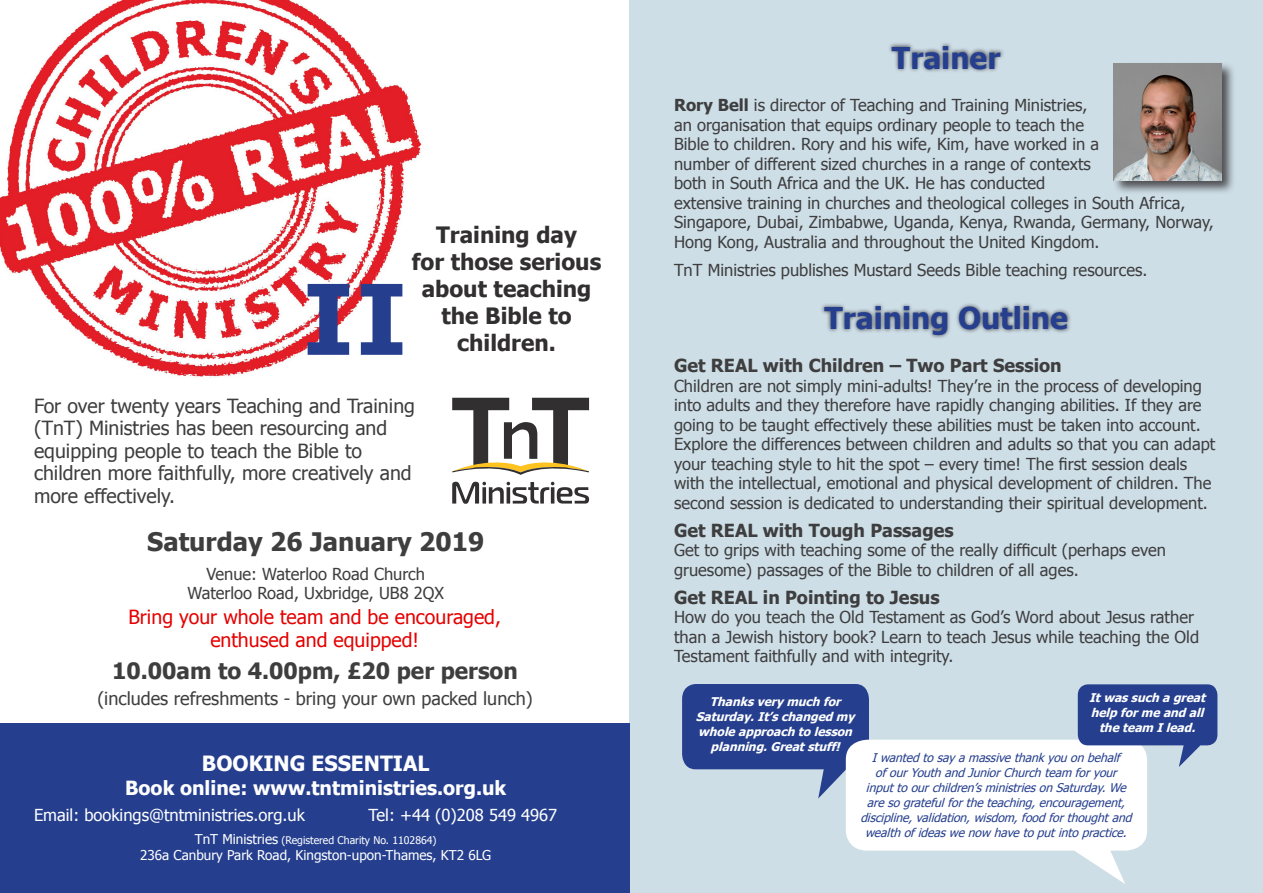
<style>
.page{position:relative;width:1263px;height:893px;background:#fff}
.page>*{position:absolute;margin:0;border:0;box-sizing:border-box;transform-origin:0 0}
.t1{font:700 97.5px "Verdana";color:#253f8e}
.t2{font:700 30px "Tahoma";color:#253f8e}
.t3{font:700 25.5px "Tahoma";color:#3e3e3f}
.t4{font:700 22.5px/27px "Tahoma";color:#312f30;text-align:center}
.t5{font:700 22.5px "Tahoma";color:#3e3e3f}
.t6{font:700 21px "Tahoma";color:#fff}
.t7{font:19.5px/22.5px "Tahoma";color:#3e3e3f}
.t8{font:19.5px/23.4px "Tahoma";color:#e60000;text-align:center}
.t9{font:700 19.5px "Tahoma";color:#fff}
.t10{font:700 18px "Tahoma";color:#3e3e3f}
.t11{font:18px "Tahoma";color:#3e3e3f}
.t12{font:16.5px/19.5px "Tahoma";color:#3e3e3f}
.t13{font:16.5px "Tahoma";color:#fff}
.t14{font:13.5px "Tahoma";color:#fff}
.t15{font:italic 12px/15px "Tahoma";color:#253f8e;text-align:center}
.t16{font:italic 700 12px/15px "Tahoma";color:#fff;text-align:center}
.t17{font:10.5px "Tahoma";color:#fff}
.s1{font-size:13.5px}
.s2{font-weight:700}
</style>
<div class="page">
<div style="left:629px;top:0;width:634px;height:893px;background:#cedee7"></div>
<div style="left:0;top:724px;width:629px;height:169px;background:#253f8e"></div>
<svg style="left:682px;top:684px;width:535px;height:200px"></svg>
<div style="left:820px;top:302px;width:251px;height:37px;background:#231f20;opacity:.75"></div>
<div style="left:887px;top:42px;width:118px;height:32px;background:#231f20;opacity:.75"></div>
<div style="left:1112px;top:61px;width:124px;height:134px;background:#231f20;opacity:.75"></div>
<img style="left:1113px;top:64px;width:109px;height:116px">
<img style="left:0;top:0;width:422px;height:378px">
<svg style="left:452px;top:398px;width:137px;height:77px"></svg>
<svg style="left:452px;top:482px;width:137px;height:22px"></svg>
<p class="t1" style="left:302px;top:250px;width:108px">II</p>
<p class="t4" style="left:412px;top:220px;width:191px">Training day<br>for those serious about teaching the Bible to children.</p>
<p class="t7" style="left:34px;top:393px;width:382px">For over twenty years Teaching and Training (TnT) Ministries has been resourcing and equipping people to teach the Bible to children more faithfully, more creatively and more effectively.</p>
<p class="t3" style="left:147px;top:524px;width:338px">Saturday 26 January 2019</p>
<p class="t12" style="left:187px;top:563px;width:258px;text-align:center">Venue: Waterloo Road Church<br>Waterloo Road, Uxbridge, UB8 2QX</p>
<p class="t8" style="left:128px;top:604px;width:374px">Bring your whole team and be encouraged, enthused and equipped!</p>
<p class="t5" style="left:112px;top:655px;width:407px">10.00am to 4.00pm, £20 per person</p>
<p class="t11" style="left:97px;top:686px;width:437px">(includes refreshments - bring your own packed lunch)</p>
<p class="t6" style="left:202px;top:749px;width:229px">BOOKING ESSENTIAL</p>
<p class="t9" style="left:125px;top:774px;width:383px">Book online: www.tntministries.org.uk</p>
<p class="t13" style="left:34px;top:804px;width:272px">Email: bookings@tntministries.org.uk</p>
<p class="t13" style="left:369px;top:804px;width:190px">Tel: +44 (0)208 549 4967</p>
<p class="t17" style="left:195px;top:833px;width:243px"><span class="s1">TnT Ministries</span> (Registered Charity No. 1102864)</p>
<p class="t14" style="left:140px;top:846px;width:353px">236a Canbury Park Road, Kingston-upon-Thames, KT2 6LG</p>
<p class="t2" style="left:892px;top:37px;width:110px">Trainer</p>
<p class="t12" style="left:674px;top:95px;width:541px"><span class="s2">Rory Bell</span> is director of Teaching and Training Ministries,<br>an organisation that equips ordinary people to teach the<br>Bible to children. Rory and his wife, Kim, have worked in a<br>number of different sized churches in a range of contexts<br>both in South Africa and the UK. He has conducted<br>extensive training in churches and theological colleges in South Africa, Singapore, Dubai, Zimbabwe, Uganda, Kenya, Rwanda, Germany, Norway, Hong Kong, Australia and throughout the United Kingdom.</p>
<p class="t12" style="left:674px;top:259px;width:475px">TnT Ministries publishes Mustard Seeds Bible teaching resources.</p>
<p class="t2" style="left:824px;top:297px;width:245px">Training Outline</p>
<p class="t10" style="left:674px;top:353px;width:389px">Get REAL with Children – Two Part Session</p>
<p class="t12" style="left:674px;top:375px;width:529px;text-align:justify">Children are not simply mini-adults! They’re in the process of developing into adults and they therefore have rapidly changing abilities. If they are going to be taught effectively these abilities must be taken into account.</p>
<p class="t12" style="left:674px;top:433px;width:543px">Explore the differences between children and adults so that you can adapt your teaching style to hit the spot – every time! The first session deals with the intellectual, emotional and physical development of children. The second session is dedicated to understanding their spiritual development.</p>
<p class="t10" style="left:674px;top:517px;width:281px">Get REAL with Tough Passages</p>
<p class="t12" style="left:674px;top:539px;width:493px">Get to grips with teaching some of the really difficult (perhaps even gruesome) passages of the Bible to children of all ages.</p>
<p class="t10" style="left:674px;top:584px;width:267px">Get REAL in Pointing to Jesus</p>
<p class="t12" style="left:674px;top:607px;width:527px">How do you teach the Old Testament as God’s Word about Jesus rather than a Jewish history book? Learn to teach Jesus while teaching the Old<br>Testament faithfully and with integrity.</p>
<p class="t16" style="left:1089px;top:689px;width:122px">Itwassuch agreat helpformeandall theteam Ilead.</p>
<p class="t16" style="left:696px;top:693px;width:162px">Thanksvery much for<br>Saturday .It’schangedmy wholeapproach tolesson planning.Greatstuff!</p>
<p class="t15" style="left:860px;top:749px;width:277px">Iwantedtosay amassivethankyouonbehalf ofourYouthandJuniorChurchteam foryour inputtoourchildren’sministriesonSaturday.We aresogratefulfortheteaching,encouragement, discipline,validation,wisdom,foodforthoughtand wealthofideaswenow havetoputintopractice.</p>
</div>
